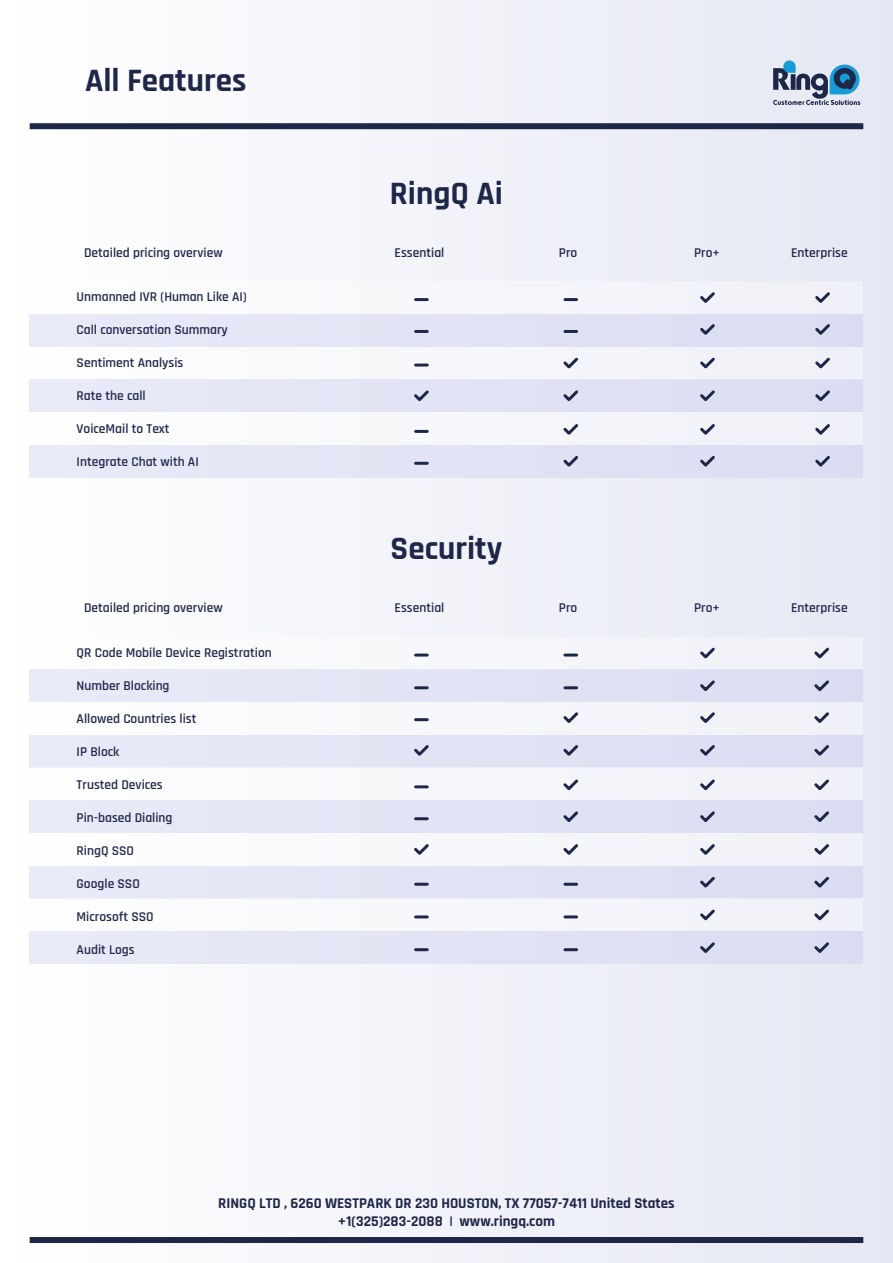
<style>
.page{position:relative;width:893px;height:1263px;background:#f2f3f9}
.page>*{position:absolute;margin:0;border:0;box-sizing:border-box;transform-origin:0 0}
.t1{font:700 33px "Rajdhani";color:#1f2749}
.t2{font:700 15px/18px "Rajdhani";color:#1f2749;text-align:center}
.t3{font:600 13.5px "Rajdhani";color:#1f2749}
</style>
<div class="page">
<div style="left:30px;top:1237px;width:833px;height:6px;background:#1f2749"></div>
<div style="left:30px;top:281px;width:833px;height:33px;background:#f7f7fb"></div>
<div style="left:30px;top:314px;width:833px;height:33px;background:#e2e4f5"></div>
<div style="left:30px;top:347px;width:833px;height:32px;background:#f7f7fb"></div>
<div style="left:30px;top:379px;width:833px;height:33px;background:#e2e4f5"></div>
<div style="left:30px;top:412px;width:833px;height:33px;background:#f7f7fb"></div>
<div style="left:30px;top:445px;width:833px;height:33px;background:#e2e4f5"></div>
<svg style="left:700px;top:357px;width:15px;height:12px"></svg>
<svg style="left:563px;top:357px;width:16px;height:12px"></svg>
<svg style="left:416px;top:364px;width:11px;height:3px"></svg>
<svg style="left:700px;top:390px;width:15px;height:12px"></svg>
<svg style="left:563px;top:390px;width:16px;height:11px"></svg>
<svg style="left:414px;top:390px;width:15px;height:12px"></svg>
<svg style="left:700px;top:424px;width:15px;height:11px"></svg>
<svg style="left:563px;top:424px;width:16px;height:11px"></svg>
<svg style="left:416px;top:430px;width:11px;height:3px"></svg>
<svg style="left:700px;top:455px;width:15px;height:12px"></svg>
<svg style="left:563px;top:456px;width:16px;height:11px"></svg>
<svg style="left:416px;top:462px;width:11px;height:3px"></svg>
<svg style="left:700px;top:292px;width:15px;height:11px"></svg>
<svg style="left:416px;top:298px;width:11px;height:3px"></svg>
<svg style="left:565px;top:298px;width:12px;height:3px"></svg>
<svg style="left:700px;top:324px;width:15px;height:11px"></svg>
<svg style="left:815px;top:357px;width:15px;height:12px"></svg>
<svg style="left:815px;top:390px;width:15px;height:12px"></svg>
<svg style="left:815px;top:424px;width:15px;height:11px"></svg>
<svg style="left:815px;top:455px;width:15px;height:12px"></svg>
<svg style="left:815px;top:292px;width:15px;height:11px"></svg>
<svg style="left:815px;top:324px;width:15px;height:11px"></svg>
<svg style="left:416px;top:330px;width:11px;height:3px"></svg>
<svg style="left:565px;top:330px;width:12px;height:3px"></svg>
<div style="left:30px;top:637px;width:833px;height:32px;background:#f7f7fb"></div>
<div style="left:30px;top:669px;width:833px;height:33px;background:#e2e4f5"></div>
<div style="left:30px;top:702px;width:833px;height:33px;background:#f7f7fb"></div>
<div style="left:30px;top:735px;width:833px;height:33px;background:#e2e4f5"></div>
<div style="left:30px;top:768px;width:833px;height:32px;background:#f7f7fb"></div>
<div style="left:30px;top:800px;width:833px;height:33px;background:#e2e4f5"></div>
<div style="left:30px;top:833px;width:833px;height:33px;background:#f7f7fb"></div>
<div style="left:30px;top:931px;width:833px;height:33px;background:#e2e4f5"></div>
<svg style="left:700px;top:942px;width:15px;height:11px"></svg>
<svg style="left:416px;top:948px;width:11px;height:3px"></svg>
<svg style="left:565px;top:948px;width:12px;height:3px"></svg>
<div style="left:30px;top:866px;width:833px;height:32px;background:#e2e4f5"></div>
<div style="left:30px;top:898px;width:833px;height:33px;background:#f7f7fb"></div>
<svg style="left:700px;top:745px;width:15px;height:11px"></svg>
<svg style="left:563px;top:745px;width:16px;height:11px"></svg>
<svg style="left:414px;top:745px;width:15px;height:11px"></svg>
<svg style="left:700px;top:844px;width:15px;height:11px"></svg>
<svg style="left:563px;top:844px;width:16px;height:11px"></svg>
<svg style="left:414px;top:844px;width:15px;height:11px"></svg>
<svg style="left:700px;top:712px;width:15px;height:11px"></svg>
<svg style="left:563px;top:712px;width:16px;height:11px"></svg>
<svg style="left:416px;top:718px;width:11px;height:3px"></svg>
<svg style="left:700px;top:779px;width:15px;height:12px"></svg>
<svg style="left:563px;top:779px;width:15px;height:12px"></svg>
<svg style="left:416px;top:785px;width:11px;height:3px"></svg>
<svg style="left:700px;top:811px;width:15px;height:11px"></svg>
<svg style="left:563px;top:811px;width:16px;height:11px"></svg>
<svg style="left:416px;top:817px;width:11px;height:3px"></svg>
<svg style="left:700px;top:647px;width:15px;height:12px"></svg>
<svg style="left:416px;top:653px;width:11px;height:3px"></svg>
<svg style="left:565px;top:653px;width:12px;height:3px"></svg>
<svg style="left:700px;top:680px;width:15px;height:12px"></svg>
<svg style="left:416px;top:686px;width:11px;height:3px"></svg>
<svg style="left:565px;top:686px;width:12px;height:3px"></svg>
<svg style="left:700px;top:876px;width:15px;height:12px"></svg>
<svg style="left:416px;top:883px;width:11px;height:3px"></svg>
<svg style="left:565px;top:883px;width:12px;height:3px"></svg>
<svg style="left:700px;top:909px;width:15px;height:12px"></svg>
<svg style="left:814px;top:942px;width:15px;height:11px"></svg>
<svg style="left:814px;top:745px;width:15px;height:11px"></svg>
<svg style="left:814px;top:844px;width:16px;height:11px"></svg>
<svg style="left:814px;top:712px;width:16px;height:11px"></svg>
<svg style="left:814px;top:779px;width:15px;height:12px"></svg>
<svg style="left:814px;top:811px;width:15px;height:12px"></svg>
<svg style="left:814px;top:647px;width:16px;height:12px"></svg>
<svg style="left:814px;top:680px;width:15px;height:12px"></svg>
<svg style="left:814px;top:876px;width:15px;height:12px"></svg>
<svg style="left:814px;top:909px;width:15px;height:12px"></svg>
<svg style="left:416px;top:915px;width:11px;height:3px"></svg>
<svg style="left:565px;top:915px;width:12px;height:3px"></svg>
<svg style="left:773px;top:61px;width:87px;height:44px"></svg>
<div style="left:30px;top:123px;width:833px;height:6px;background:#1f2749"></div>
<h1 class="t1" style="left:85px;top:60px;width:163px">All Features</h1>
<p class="t3" style="left:84px;top:244px;width:140px">Detailed pricing overview</p>
<p class="t3" style="left:77px;top:289px;width:172px">Unmanned IVR (Human Like AI)</p>
<p class="t3" style="left:77px;top:322px;width:153px">Call conversation Summary</p>
<p class="t3" style="left:77px;top:355px;width:108px">Sentiment Analysis</p>
<p class="t3" style="left:77px;top:388px;width:71px">Rate the call</p>
<p class="t3" style="left:77px;top:421px;width:95px">VoiceMail to Text</p>
<p class="t3" style="left:77px;top:454px;width:124px">Integrate Chat with AI</p>
<p class="t3" style="left:84px;top:600px;width:140px">Detailed pricing overview</p>
<p class="t3" style="left:77px;top:645px;width:197px">QR Code Mobile Device Registration</p>
<p class="t3" style="left:77px;top:677px;width:94px">Number Blocking</p>
<p class="t3" style="left:77px;top:710px;width:121px">Allowed Countries list</p>
<p class="t3" style="left:77px;top:743px;width:44px">IP Block</p>
<p class="t3" style="left:77px;top:776px;width:88px">Trusted Devices</p>
<p class="t3" style="left:77px;top:809px;width:97px">Pin-based Dialing</p>
<p class="t3" style="left:77px;top:842px;width:59px">RingQ SSO</p>
<p class="t3" style="left:77px;top:875px;width:65px">Google SSO</p>
<p class="t3" style="left:77px;top:908px;width:78px">Microsoft SSO</p>
<p class="t3" style="left:77px;top:941px;width:60px">Audit Logs</p>
<h1 class="t1" style="left:390px;top:173px;width:115px">RingQ Ai</h1>
<p class="t3" style="left:395px;top:244px;width:51px">Essential</p>
<p class="t3" style="left:559px;top:244px;width:20px">Pro</p>
<p class="t3" style="left:694px;top:244px;width:27px">Pro+</p>
<p class="t3" style="left:791px;top:244px;width:58px">Enterprise</p>
<h1 class="t1" style="left:391px;top:529px;width:113px">Security</h1>
<p class="t3" style="left:395px;top:600px;width:51px">Essential</p>
<p class="t3" style="left:559px;top:600px;width:20px">Pro</p>
<p class="t3" style="left:694px;top:600px;width:27px">Pro+</p>
<p class="t3" style="left:791px;top:600px;width:58px">Enterprise</p>
<p class="t2" style="left:218px;top:1195px;width:458px">RINGQ LTD , 6260 WESTPARK DR 230 HOUSTON, TX 77057-7411 United States +1(325)283-2088 | www.ringq.com</p>
</div>
